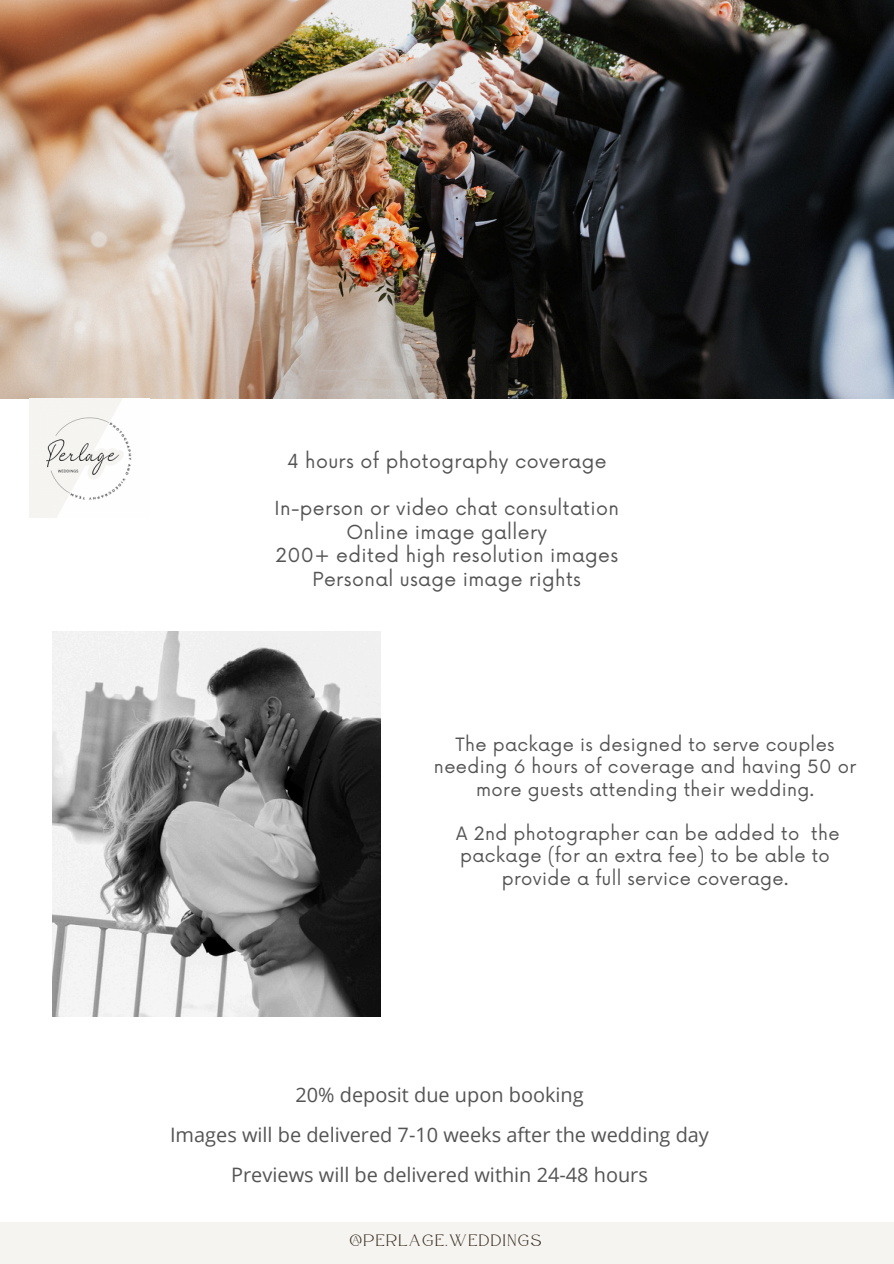
<style>
.page{position:relative;width:894px;height:1264px;background:#fff}
.page>*{position:absolute;margin:0;border:0;box-sizing:border-box;transform-origin:0 0}
.t1{font:19.95px/40px "Open Sans";color:#545454;text-align:center}
.t2{font:18.9px/23.5px "Now";letter-spacing:.02em;color:#545454;text-align:center}
.t3{font:17.85px/22.2px "Now";letter-spacing:.02em;color:#545454;text-align:center}
.t4{font:16.5px "Atteron";letter-spacing:.1em;color:#392c1f}
</style>
<div class="page">
<img style="left:52px;top:631px;width:329px;height:385px">
<img style="left:0;top:0;width:893px;height:398px">
<img style="left:30px;top:398px;width:102px;height:120px">
<div style="left:0;top:1222px;width:893px;height:41px;background:#f5f4f1"></div>
<p class="t2" style="left:287px;top:450px;width:321px">4 hours of photography coverage</p>
<p class="t2" style="left:274px;top:497px;width:346px">In-person or video chat consultation<br>Online image gallery<br>200+ edited high resolution images<br>Personal usage image rights</p>
<h1 class="t3" style="left:434px;top:734px;width:423px">The package is designed to serve couples needing 6 hours of coverage and having 50 or more guests attending their wedding.</h1>
<h1 class="t3" style="left:456px;top:823px;width:385px">A 2nd photographer can be added to the package (for an extra fee) to be able to provide a full service coverage.</h1>
<h2 class="t1" style="left:170px;top:1074px;width:540px">20% deposit due upon booking<br>Images will be delivered 7-10 weeks after the wedding day<br>Previews will be delivered within 24-48 hours</h2>
<h1 class="t4" style="left:349px;top:1230px;width:193px">@PERLAGE.WEDDINGS</h1>
</div>
